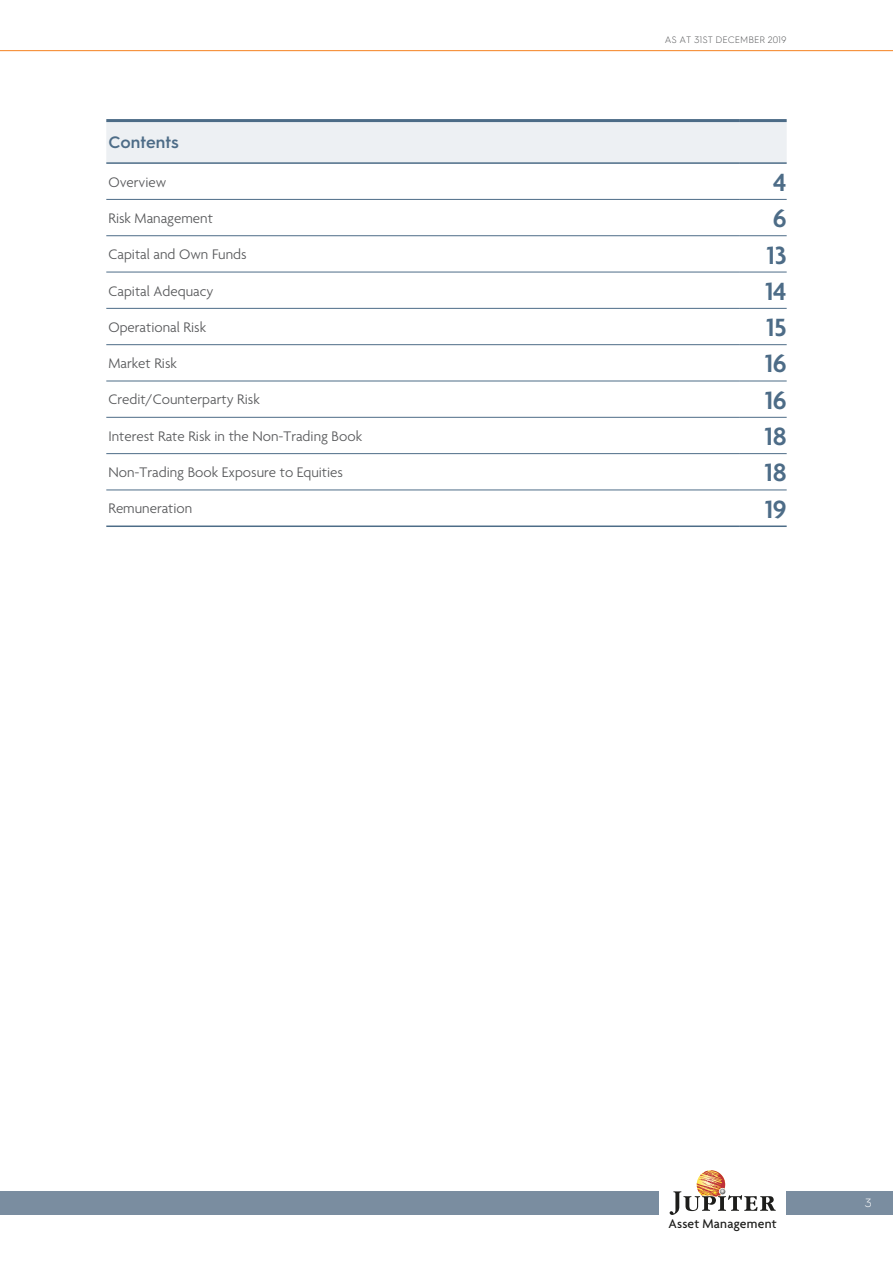
<style>
.page{position:relative;width:893px;height:1263px;background:#fff}
.page>*{position:absolute;margin:0;border:0;box-sizing:border-box;transform-origin:0 0}
.t1{font:600 27px "Agenda";color:#4d6c87}
.t2{font:600 16.5px "Hurme Geometric Sans 3";color:#4d6c87}
.t3{font:300 15px "Agenda";color:#57585a}
.t4{font:500 13.65px "Agenda";letter-spacing:.02em;color:#1d1d1b}
.t5{font:300 12px "Hurme Geometric Sans 3";color:#fff}
.t6{font:300 9.3px "Hurme Geometric Sans 3";color:#57585a}
</style>
<div class="page">
<hr style="left:0;top:50px;width:893px;height:1px;background:#f58220">
<div style="left:0;top:1191px;width:659px;height:24px;background:#7a8da0"></div>
<div style="left:787px;top:1191px;width:106px;height:24px;background:#7a8da0"></div>
<svg style="left:670px;top:1170px;width:106px;height:45px"></svg>
<div style="left:106px;top:122px;width:681px;height:40px;background:#edf0f3"></div>
<hr style="left:106px;top:119px;width:634px;height:3px;background:#4d6c87">
<hr style="left:740px;top:119px;width:47px;height:3px;background:#4d6c87">
<hr style="left:106px;top:162px;width:634px;height:2px;background:#4d6c87">
<hr style="left:740px;top:162px;width:47px;height:2px;background:#4d6c87">
<hr style="left:106px;top:525px;width:634px;height:2px;background:#4d6c87">
<hr style="left:740px;top:525px;width:47px;height:2px;background:#4d6c87">
<hr style="left:106px;top:199px;width:634px;height:1px;background:#4d6c87">
<hr style="left:740px;top:199px;width:47px;height:1px;background:#4d6c87">
<hr style="left:106px;top:235px;width:634px;height:1px;background:#4d6c87">
<hr style="left:740px;top:235px;width:47px;height:1px;background:#4d6c87">
<hr style="left:106px;top:272px;width:634px;height:1px;background:#4d6c87">
<hr style="left:740px;top:272px;width:47px;height:1px;background:#4d6c87">
<hr style="left:106px;top:308px;width:634px;height:1px;background:#4d6c87">
<hr style="left:740px;top:308px;width:47px;height:1px;background:#4d6c87">
<hr style="left:106px;top:344px;width:634px;height:1px;background:#4d6c87">
<hr style="left:740px;top:344px;width:47px;height:1px;background:#4d6c87">
<hr style="left:106px;top:381px;width:634px;height:1px;background:#4d6c87">
<hr style="left:740px;top:381px;width:47px;height:1px;background:#4d6c87">
<hr style="left:106px;top:417px;width:634px;height:1px;background:#4d6c87">
<hr style="left:740px;top:417px;width:47px;height:1px;background:#4d6c87">
<hr style="left:106px;top:453px;width:634px;height:1px;background:#4d6c87">
<hr style="left:740px;top:453px;width:47px;height:1px;background:#4d6c87">
<hr style="left:106px;top:490px;width:634px;height:1px;background:#4d6c87">
<hr style="left:740px;top:490px;width:47px;height:1px;background:#4d6c87">
<p class="t6" style="left:665px;top:33px;width:123px">AS AT 31ST DECEMBER 2019</p>
<p class="t2" style="left:108px;top:131px;width:72px">Contents</p>
<p class="t3" style="left:108px;top:174px;width:60px">Overview</p>
<h1 class="t1" style="left:773px;top:168px;width:15px">4</h1>
<p class="t3" style="left:108px;top:210px;width:106px">Risk Management</p>
<h1 class="t1" style="left:773px;top:204px;width:15px">6</h1>
<p class="t3" style="left:108px;top:246px;width:140px">Capital and Own Funds</p>
<h1 class="t1" style="left:767px;top:240px;width:21px">13</h1>
<p class="t3" style="left:108px;top:283px;width:107px">Capital Adequacy</p>
<h1 class="t1" style="left:765px;top:277px;width:23px">14</h1>
<p class="t3" style="left:108px;top:319px;width:99px">Operational Risk</p>
<h1 class="t1" style="left:766px;top:313px;width:22px">15</h1>
<p class="t3" style="left:108px;top:355px;width:70px">Market Risk</p>
<h1 class="t1" style="left:765px;top:349px;width:23px">16</h1>
<p class="t3" style="left:108px;top:392px;width:153px">Credit/Counterparty Risk</p>
<h1 class="t1" style="left:765px;top:386px;width:23px">16</h1>
<p class="t3" style="left:108px;top:428px;width:255px">Interest Rate Risk in the Non-Trading Book</p>
<h1 class="t1" style="left:765px;top:422px;width:23px">18</h1>
<p class="t3" style="left:108px;top:464px;width:236px">Non-Trading Book Exposure to Equities</p>
<h1 class="t1" style="left:765px;top:458px;width:23px">18</h1>
<p class="t3" style="left:108px;top:501px;width:85px">Remuneration</p>
<h1 class="t1" style="left:765px;top:495px;width:23px">19</h1>
<p class="t4" style="left:668px;top:1216px;width:110px">Asset Management</p>
<p class="t5" style="left:865px;top:1195px;width:8px">3</p>
</div>
